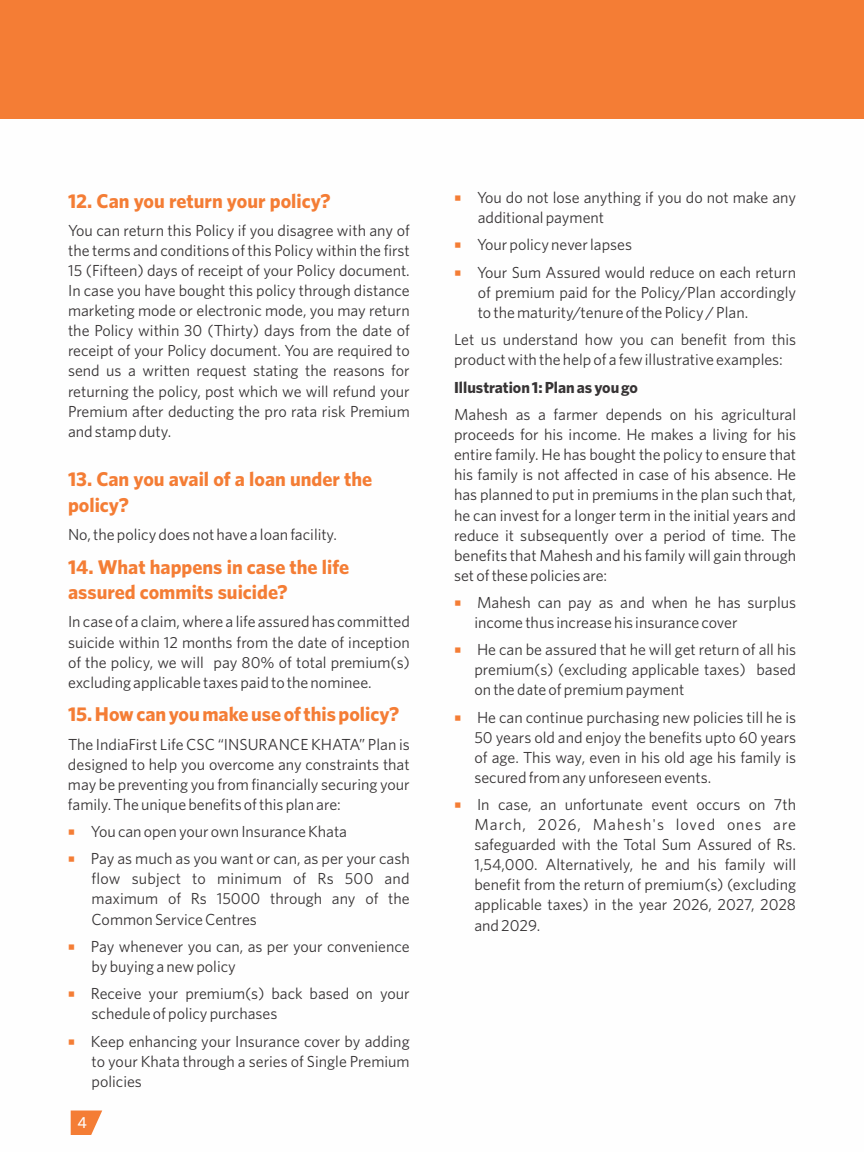
<style>
.page{position:relative;width:864px;height:1152px;background:#fff}
.page>*{position:absolute;margin:0;border:0;box-sizing:border-box;transform-origin:0 0}
.t1{font:700 20px/25.4px "Whitney";color:#f47d35}
.t2{font:16px/20px "Whitney";color:#373435;text-align:justify}
.t3{font:700 16px "Whitney";color:#373435}
.t4{font:500 16px "Whitney";color:#fefefe}
.s1{color:#f47d35}
</style>
<div class="page">
<div style="left:0;top:0;width:864px;height:119px;background:#f47d35"></div>
<svg style="left:71px;top:1111px;width:31px;height:24px"></svg>
<p class="t1" style="left:68px;top:190px;width:264px">12. Can you return your policy?</p>
<p class="t2" style="left:68px;top:222px;width:343px">You can return this Policy if you disagree with any of the terms and conditions of this Policy within the first 15 (Fifteen) days of receipt of your Policy document.<br>In case you have bought this policy through distance marketing mode or electronic mode, you may return the Policy within 30 (Thirty) days from the date of receipt of your Policy document. You are required to send us a written request stating the reasons for returning the policy, post which we will refund your Premium after deducting the pro rata risk Premium and stamp duty.</p>
<p class="t1" style="left:68px;top:468px;width:306px">13. Can you avail of a loan under the policy?</p>
<p class="t2" style="left:68px;top:526px;width:271px">No, the policy does not have a loan facility.</p>
<p class="t1" style="left:68px;top:555px;width:283px">14. What happens in case the life assured commits suicide?</p>
<p class="t2" style="left:68px;top:613px;width:343px">In case of a claim, where a life assured has committed suicide within 12 months from the date of inception of the policy, we will pay 80% of total premium(s) excluding applicable taxes paid to the nominee.</p>
<p class="t1" style="left:68px;top:703px;width:333px">15. How can you make use of this policy?</p>
<p class="t2" style="left:68px;top:735px;width:343px">The IndiaFirst Life CSC “INSURANCE KHATA” Plan is designed to help you overcome any constraints that may be preventing you from financially securing your family. The unique benefits of this plan are:</p>
<p class="t2" style="left:68px;top:823px;width:281px"><span class="s1">○</span> You can open your own Insurance Khata</p>
<p class="t2" style="left:92px;top:850px;width:320px;text-indent:-24px"><span class="s1">○</span> Pay as much as you want or can, as per your cash flow subject to minimum of Rs 500 and maximum of Rs 15000 through any of the Common Service Centres</p>
<p class="t2" style="left:92px;top:938px;width:320px;text-indent:-24px"><span class="s1">○</span> Pay whenever you can, as per your convenience by buying a new policy</p>
<p class="t2" style="left:92px;top:985px;width:320px;text-indent:-24px"><span class="s1">○</span> Receive your premium(s) back based on your schedule of policy purchases</p>
<p class="t2" style="left:92px;top:1032px;width:320px;text-indent:-24px"><span class="s1">○</span> Keep enhancing your Insurance cover by adding to your Khata through a series of Single Premium policies</p>
<p class="t4" style="left:78px;top:1117px;width:11px">4</p>
<p class="t2" style="left:478px;top:189px;width:320px;text-indent:-24px"><span class="s1">○</span> You do not lose anything if you do not make any additional payment</p>
<p class="t2" style="left:454px;top:236px;width:180px"><span class="s1">○</span> Your policy never lapses</p>
<p class="t2" style="left:478px;top:263px;width:320px;text-indent:-24px"><span class="s1">○</span> Your Sum Assured would reduce on each return of premium paid for the Policy/Plan accordingly to the maturity/tenure of the Policy / Plan.</p>
<p class="t2" style="left:454px;top:331px;width:344px">Let us understand how you can benefit from this product with the help of a few illustrative examples:</p>
<p class="t3" style="left:454px;top:381px;width:186px">Illustration 1: Plan as you go</p>
<p class="t2" style="left:454px;top:406px;width:344px">Mahesh as a farmer depends on his agricultural proceeds for his income. He makes a living for his entire family. He has bought the policy to ensure that his family is not affected in case of his absence. He has planned to put in premiums in the plan such that, he can invest for a longer term in the initial years and reduce it subsequently over a period of time. The benefits that Mahesh and his family will gain through set of these policies are:</p>
<p class="t2" style="left:474px;top:594px;width:323px;text-indent:-20px"><span class="s1">○</span> Mahesh can pay as and when he has surplus income thus increase his insurance cover</p>
<p class="t2" style="left:474px;top:641px;width:323px;text-indent:-20px"><span class="s1">○</span> He can be assured that he will get return of all his premium(s) (excluding applicable taxes) based on the date of premium payment</p>
<p class="t2" style="left:474px;top:708px;width:323px;text-indent:-20px"><span class="s1">○</span> He can continue purchasing new policies till he is 50 years old and enjoy the benefits upto 60 years of age. This way, even in his old age his family is secured from any unforeseen events.</p>
<p class="t2" style="left:474px;top:796px;width:323px;text-indent:-20px"><span class="s1">○</span> In case, an unfortunate event occurs on 7th March, 2026, Mahesh's loved ones are safeguarded with the Total Sum Assured of Rs.<br>1,54,000. Alternatively, he and his family will benefit from the return of premium(s) (excluding applicable taxes) in the year 2026, 2027, 2028 and 2029.</p>
</div>
